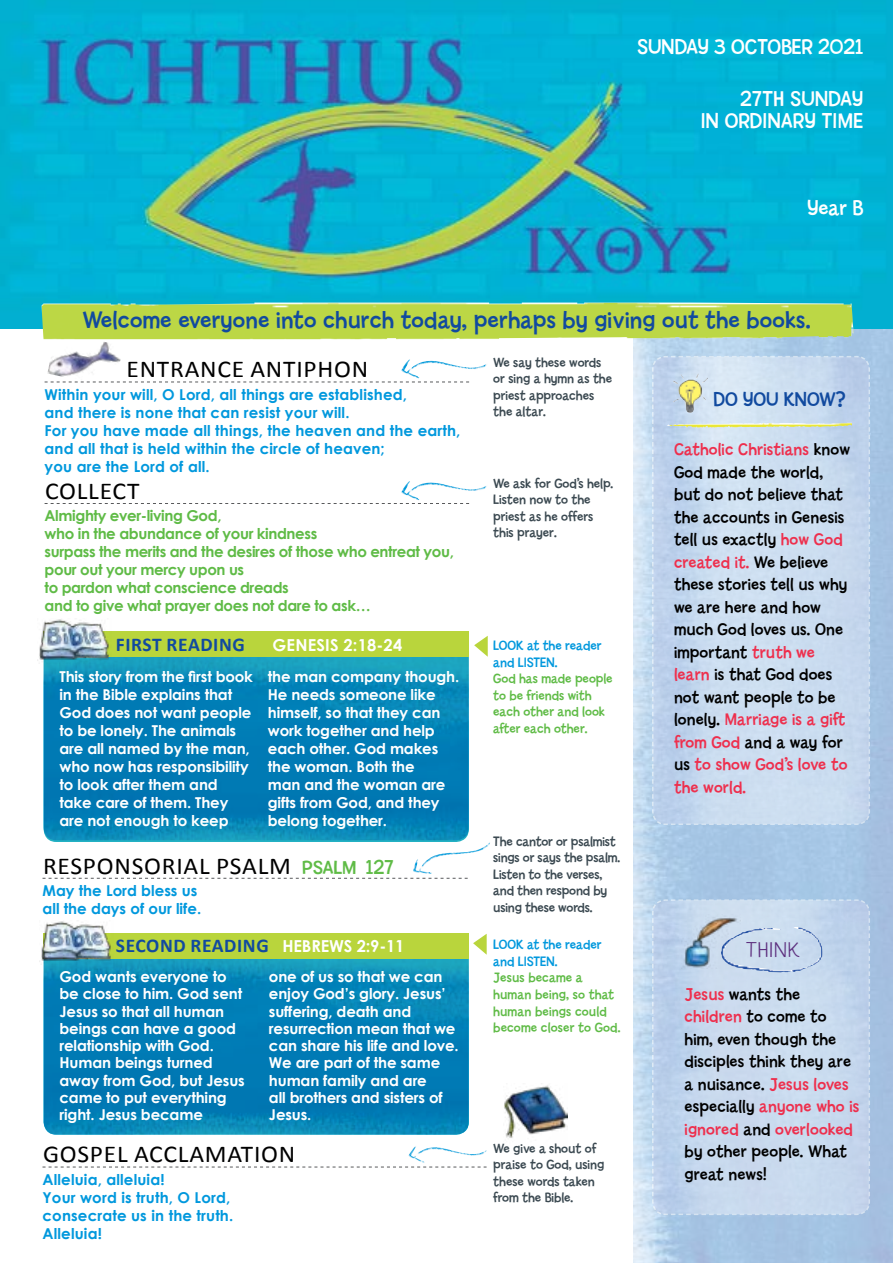
<style>
.page{position:relative;width:893px;height:1263px;background:#fff}
.page>*{position:absolute;margin:0;border:0;box-sizing:border-box;transform-origin:0 0}
.t1{font:25.5px "Billy Std";letter-spacing:.01em;color:#114a9f}
.t2{font:24.15px "Calibri";letter-spacing:.03em;color:#000;scale:1.05 1}
.t3{font:22.5px/22.5px "Billy Std";color:#fff;text-align:right}
.t4{font:300 22.5px "Billy Std";letter-spacing:.03em;color:#5d2f7e;scale:1.06 1}
.t5{font:21px "Billy Std";color:#114a9f}
.t6{font:700 19.5px "Calibri";letter-spacing:.03em;color:#114a9f}
.t7{font:18px/22.5px "Billy Std";letter-spacing:.01em;color:#000}
.t8{font:700 16.5px "Century Gothic";letter-spacing:.01em;color:#fff}
.t9{font:700 15px/18px "Century Gothic";letter-spacing:-.01em;color:#fff}
.t10{font:700 15px/18px "Century Gothic";letter-spacing:.01em;color:#0098dd}
.t11{font:700 15px/18px "Century Gothic";letter-spacing:-.025em;color:#5fbb46}
.t12{font:14.25px/16.5px "Billy Std";color:#3b4951}
.t13{font:14.25px/16.5px "Billy Std";color:#5fbb46}
.t14{font:14.25px/16.5px "Billy Std";color:#0098dd}
.s1{color:#ee2f4d}
.s2{font-family:"Billy Std";font-size:19.95px;color:#5fbb46}
.s3{font-family:"Billy Std";font-size:21px;color:#5fbb46}
.s4{font-family:"Century Gothic";font-size:16.5px;color:#fff}
</style>
<div class="page">
<img style="left:634px;top:328px;width:259px;height:935px">
<img style="left:0;top:0;width:893px;height:328px">
<img style="left:42px;top:303px;width:811px;height:36px">
<svg style="left:44px;top:645px;width:425px;height:197px;background:#0481b6"></svg>
<svg style="left:44px;top:939px;width:425px;height:196px;background:#0480b5"></svg>
<svg style="left:651px;top:355px;width:220px;height:471px;background:#c7daee"></svg>
<svg style="left:651px;top:899px;width:220px;height:317px;background:#c5d7ed"></svg>
<img style="left:681px;top:914px;width:59px;height:55px">
<svg style="left:43px;top:1167px;width:444px;height:1px"></svg>
<svg style="left:45px;top:382px;width:424px;height:1px"></svg>
<svg style="left:45px;top:503px;width:424px;height:1px"></svg>
<img style="left:47px;top:332px;width:76px;height:51px">
<svg style="left:43px;top:878px;width:425px;height:1px"></svg>
<div style="left:44px;top:631px;width:425px;height:26px;background:#b9d53c"></div>
<img style="left:37px;top:619px;width:75px;height:44px">
<div style="left:44px;top:933px;width:425px;height:25px;background:#b9d53c"></div>
<img style="left:39px;top:921px;width:75px;height:44px">
<img style="left:673px;top:374px;width:35px;height:39px">
<img style="left:667px;top:423px;width:185px;height:5px">
<svg style="left:474px;top:636px;width:14px;height:21px"></svg>
<svg style="left:473px;top:934px;width:14px;height:21px"></svg>
<img style="left:401px;top:359px;width:86px;height:20px">
<img style="left:401px;top:481px;width:86px;height:19px">
<img style="left:413px;top:842px;width:77px;height:32px">
<img style="left:504px;top:1083px;width:63px;height:55px">
<img style="left:408px;top:1146px;width:79px;height:17px">
<img style="left:714px;top:927px;width:114px;height:46px">
<h3 class="t3" style="left:637px;top:36px;width:228px">SUNDAY 3 OCTOBER 2021</h3>
<h3 class="t3" style="left:701px;top:88px;width:164px">27TH SUNDAY<br>IN ORDINARY TIME</h3>
<h3 class="t3" style="left:807px;top:197px;width:58px">Year B</h3>
<h1 class="t1" style="left:82px;top:305px;width:730px">Welcome everyone into church today, perhaps by giving out the books.</h1>
<p class="t12" style="left:493px;top:354px;width:120px">We say these words or sing a hymn as the priest approaches the altar.</p>
<h2 class="t2" style="left:127px;top:354px;width:232px">ENTRANCE ANTIPHON</h2>
<p class="t10" style="left:45px;top:385px;width:417px">Within your will, O Lord, all things are established,<br>and there is none that can resist your will.<br>For you have made all things, the heaven and the earth, and all that is held within the circle of heaven;<br>you are the Lord of all.</p>
<h2 class="t2" style="left:45px;top:476px;width:91px">COLLECT</h2>
<p class="t11" style="left:45px;top:507px;width:411px">Almighty ever-living God,<br>who in the abundance of your kindness<br>surpass the merits and the desires of those who entreat you, pour out your mercy upon us<br>to pardon what conscience dreads<br>and to give what prayer does not dare to ask…</p>
<h3 class="t5" style="left:713px;top:388px;width:134px">DO YOU KNOW?</h3>
<p class="t7" style="left:674px;top:438px;width:178px"><span class="s1">Catholic Christians</span> know<br>God made the world, but do not believe that the accounts in Genesis tell us exactly <span class="s1">how God created it.</span> We believe these stories tell us why we are here and how much God loves us. One important <span class="s1">truth we learn</span> is that God does not want people to be lonely. <span class="s1">Marriage is a gift from God</span> and a way for us <span class="s1">to show God’s love to the world.</span></p>
<p class="t12" style="left:493px;top:475px;width:121px">We ask for God’s help.<br>Listen now to the priest as he offers this prayer.</p>
<h3 class="t6" style="left:116px;top:632px;width:130px">FIRST READING</h3>
<p class="t8" style="left:273px;top:634px;width:131px">GENESIS 2:18-24</p>
<p class="t9" style="left:60px;top:667px;width:195px">This story from the first book in the Bible explains that<br>God does not want people to be lonely. The animals are all named by the man, who now has responsibility to look after them and take care of them. They are not enough to keep</p>
<p class="t9" style="left:268px;top:667px;width:193px">the man company though.<br>He needs someone like himself, so that they can work together and help each other. God makes the woman. Both the<br>man and the woman are gifts from God, and they belong together.</p>
<p class="t14" style="left:493px;top:638px;width:110px">LOOK at the reader and LISTEN.</p>
<p class="t13" style="left:493px;top:671px;width:121px">God has made people to be friends with each other and look after each other.</p>
<h2 class="t2" style="left:43px;top:850px;width:335px">RESPONSORIAL PSALM <span class="s2">PSALM</span> <span class="s3">127</span></h2>
<p class="t10" style="left:43px;top:881px;width:160px">May the Lord bless us all the days of our life.</p>
<h3 class="t6" style="left:116px;top:933px;width:290px">SECOND READING <span class="s4">HEBREWS 2:9-11</span></h3>
<p class="t9" style="left:60px;top:968px;width:187px;line-height:17.2px">God wants everyone to be close to him. God sent<br>Jesus so that all human beings can have a good relationship with God.<br>Human beings turned away from God, but Jesus came to put everything right. Jesus became</p>
<p class="t9" style="left:269px;top:968px;width:191px;line-height:17.2px">one of us so that we can enjoy God’s glory. Jesus’ suffering, death and resurrection mean that we can share his life and love.<br>We are part of the same human family and are<br>all brothers and sisters of<br>Jesus.</p>
<h2 class="t2" style="left:43px;top:1139px;width:242px">GOSPEL ACCLAMATION</h2>
<p class="t10" style="left:43px;top:1170px;width:192px">Alleluia, alleluia!<br>Your word is truth, O Lord, consecrate us in the truth.<br>Alleluia!</p>
<p class="t12" style="left:493px;top:833px;width:128px">The cantor or psalmist sings or says the psalm.<br>Listen to the verses, and then respond by using these words.</p>
<p class="t14" style="left:493px;top:937px;width:110px">LOOK at the reader and LISTEN.</p>
<p class="t13" style="left:493px;top:970px;width:129px">Jesus became a human being, so that human beings could become closer to God.</p>
<p class="t12" style="left:493px;top:1140px;width:112px">We give a shout of praise to God, using these words taken from the Bible.</p>
<h3 class="t4" style="left:746px;top:937px;width:51px">THINK</h3>
<p class="t7" style="left:685px;top:983px;width:176px"><span class="s1">Jesus</span> wants the <span class="s1">children</span> to come to<br>him, even though the disciples think they are a nuisance. <span class="s1">Jesus loves </span>especially <span class="s1">anyone who is ignored</span> and <span class="s1">overlooked </span>by other people. What great news!</p>
</div>
